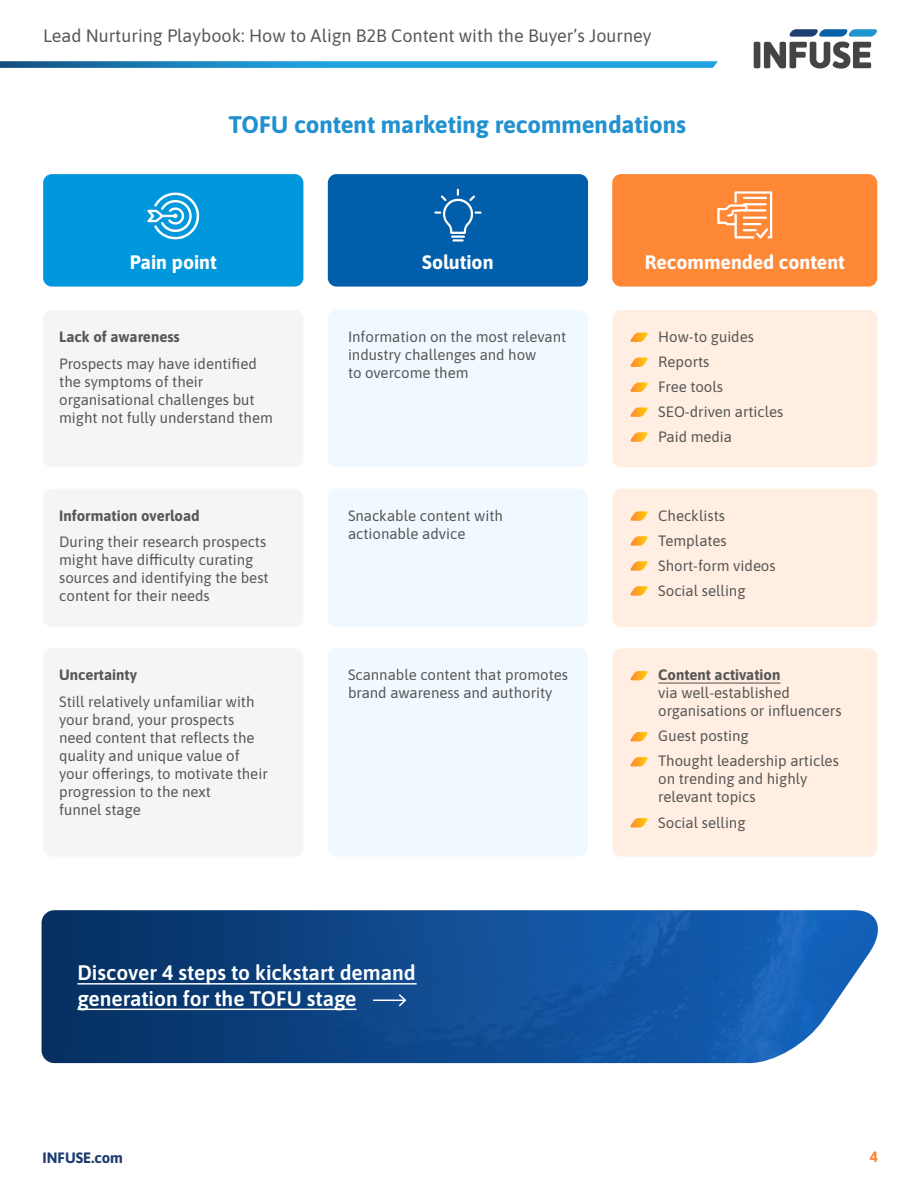
<style>
.page{position:relative;width:918px;height:1188px;background:#fff}
.page>*{position:absolute;margin:0;border:0;box-sizing:border-box;transform-origin:0 0}
.t1{font:700 24px "Asap";color:#2291d0}
.t2{font:600 21px/25.5px "Asap";color:#fff}
.t3{font:700 19.5px "Asap";color:#fff}
.t4{font:18px "Asap";color:#585856}
.t5{font:15px/18px "Asap";color:#575756}
.t6{font:700 15px "Asap";color:#575756}
.t7{font:700 15px "Asap";color:#1c3c70}
.t8{font:700 15px "Asap";color:#fe8636}
</style>
<div class="page">
<svg style="left:0;top:61px;width:718px;height:7px;background:#2897ce"></svg>
<svg style="left:754px;top:29px;width:123px;height:40px"></svg>
<div style="left:43px;top:310px;width:260px;height:157px;background:#f5f5f5;border-radius:9px"></div>
<div style="left:43px;top:489px;width:260px;height:138px;background:#f5f5f5;border-radius:9px"></div>
<div style="left:43px;top:648px;width:260px;height:209px;background:#f5f5f5;border-radius:9px"></div>
<div style="left:328px;top:310px;width:260px;height:157px;background:#f0f9ff;border-radius:9px"></div>
<div style="left:328px;top:489px;width:260px;height:138px;background:#f0f9ff;border-radius:9px"></div>
<div style="left:328px;top:648px;width:260px;height:209px;background:#f0f9ff;border-radius:9px"></div>
<div style="left:612px;top:310px;width:266px;height:157px;background:#ffeee1;border-radius:9px"></div>
<div style="left:612px;top:489px;width:266px;height:138px;background:#ffeee1;border-radius:9px"></div>
<div style="left:612px;top:648px;width:266px;height:209px;background:#ffeee1;border-radius:9px"></div>
<hr style="left:658px;top:683px;width:122px;height:1px;background:#575756">
<svg style="left:630px;top:333px;width:18px;height:9px"></svg>
<svg style="left:630px;top:511px;width:18px;height:10px"></svg>
<svg style="left:630px;top:671px;width:18px;height:9px"></svg>
<svg style="left:630px;top:383px;width:18px;height:9px"></svg>
<svg style="left:630px;top:561px;width:18px;height:10px"></svg>
<svg style="left:630px;top:757px;width:18px;height:9px"></svg>
<svg style="left:630px;top:358px;width:18px;height:9px"></svg>
<svg style="left:630px;top:536px;width:18px;height:10px"></svg>
<svg style="left:630px;top:732px;width:18px;height:9px"></svg>
<svg style="left:630px;top:407px;width:18px;height:10px"></svg>
<svg style="left:630px;top:586px;width:18px;height:10px"></svg>
<svg style="left:630px;top:818px;width:18px;height:10px"></svg>
<svg style="left:630px;top:432px;width:18px;height:10px"></svg>
<img style="left:42px;top:910px;width:836px;height:153px">
<hr style="left:77px;top:983px;width:340px;height:2px;background:#fff">
<hr style="left:77px;top:1009px;width:279px;height:1px;background:#fff">
<hr style="left:373px;top:1000px;width:32px;height:1px;background:#fff">
<svg style="left:397px;top:993px;width:10px;height:15px"></svg>
<div style="left:43px;top:174px;width:260px;height:113px;background:#0097dd;border-radius:9px"></div>
<div style="left:328px;top:174px;width:260px;height:113px;background:#005eab;border-radius:9px"></div>
<div style="left:612px;top:174px;width:265px;height:113px;background:#fe8836;border-radius:9px"></div>
<svg style="left:434px;top:189px;width:48px;height:53px"></svg>
<svg style="left:147px;top:193px;width:52px;height:46px"></svg>
<svg style="left:717px;top:191px;width:55px;height:48px"></svg>
<p class="t4" style="left:43px;top:23px;width:610px">Lead Nurturing Playbook: How to Align B2B Content with the Buyer’s Journey</p>
<h1 class="t1" style="left:229px;top:108px;width:459px">TOFU content marketing recommendations</h1>
<h3 class="t3" style="left:130px;top:249px;width:89px">Pain point</h3>
<h3 class="t3" style="left:422px;top:249px;width:73px">Solution</h3>
<h3 class="t3" style="left:645px;top:249px;width:202px">Recommended content</h3>
<p class="t6" style="left:59px;top:326px;width:122px">Lack of awareness</p>
<p class="t5" style="left:59px;top:353px;width:215px">Prospects may have identified the symptoms of their organisational challenges but might not fully understand them</p>
<p class="t6" style="left:59px;top:505px;width:142px">Information overload</p>
<p class="t5" style="left:59px;top:532px;width:211px">During their research prospects might have difficulty curating sources and identifying the best content for their needs</p>
<p class="t6" style="left:59px;top:665px;width:79px">Uncertainty</p>
<p class="t5" style="left:59px;top:692px;width:210px">Still relatively unfamiliar with your brand, your prospects need content that reflects the quality and unique value of your offerings, to motivate their progression to the next<br>funnel stage</p>
<p class="t5" style="left:348px;top:327px;width:220px">Information on the most relevant industry challenges and how<br>to overcome them</p>
<p class="t5" style="left:348px;top:506px;width:156px">Snackable content with actionable advice</p>
<p class="t5" style="left:348px;top:665px;width:222px">Scannable content that promotes brand awareness and authority</p>
<h2 class="t2" style="left:77px;top:959px;width:340px">Discover 4 steps to kickstart demand generation for the TOFU stage</h2>
<p class="t5" style="left:658px;top:327px;width:97px">How-to guides</p>
<p class="t5" style="left:658px;top:352px;width:53px">Reports</p>
<p class="t5" style="left:658px;top:377px;width:66px">Free tools</p>
<p class="t5" style="left:658px;top:402px;width:127px">SEO-driven articles</p>
<p class="t5" style="left:658px;top:427px;width:75px">Paid media</p>
<p class="t5" style="left:658px;top:506px;width:68px">Checklists</p>
<p class="t5" style="left:658px;top:531px;width:70px">Templates</p>
<p class="t5" style="left:658px;top:556px;width:119px">Short-form videos</p>
<p class="t5" style="left:658px;top:580px;width:89px">Social selling</p>
<p class="t6" style="left:658px;top:665px;width:124px">Content activation</p>
<p class="t5" style="left:658px;top:683px;width:185px">via well-established organisations or influencers</p>
<p class="t5" style="left:658px;top:726px;width:92px">Guest posting</p>
<p class="t5" style="left:658px;top:751px;width:182px">Thought leadership articles on trending and highly relevant topics</p>
<p class="t5" style="left:658px;top:812px;width:89px">Social selling</p>
<p class="t7" style="left:43px;top:1147px;width:82px">INFUSE.com</p>
<p class="t8" style="left:870px;top:1146px;width:10px">4</p>
</div>
